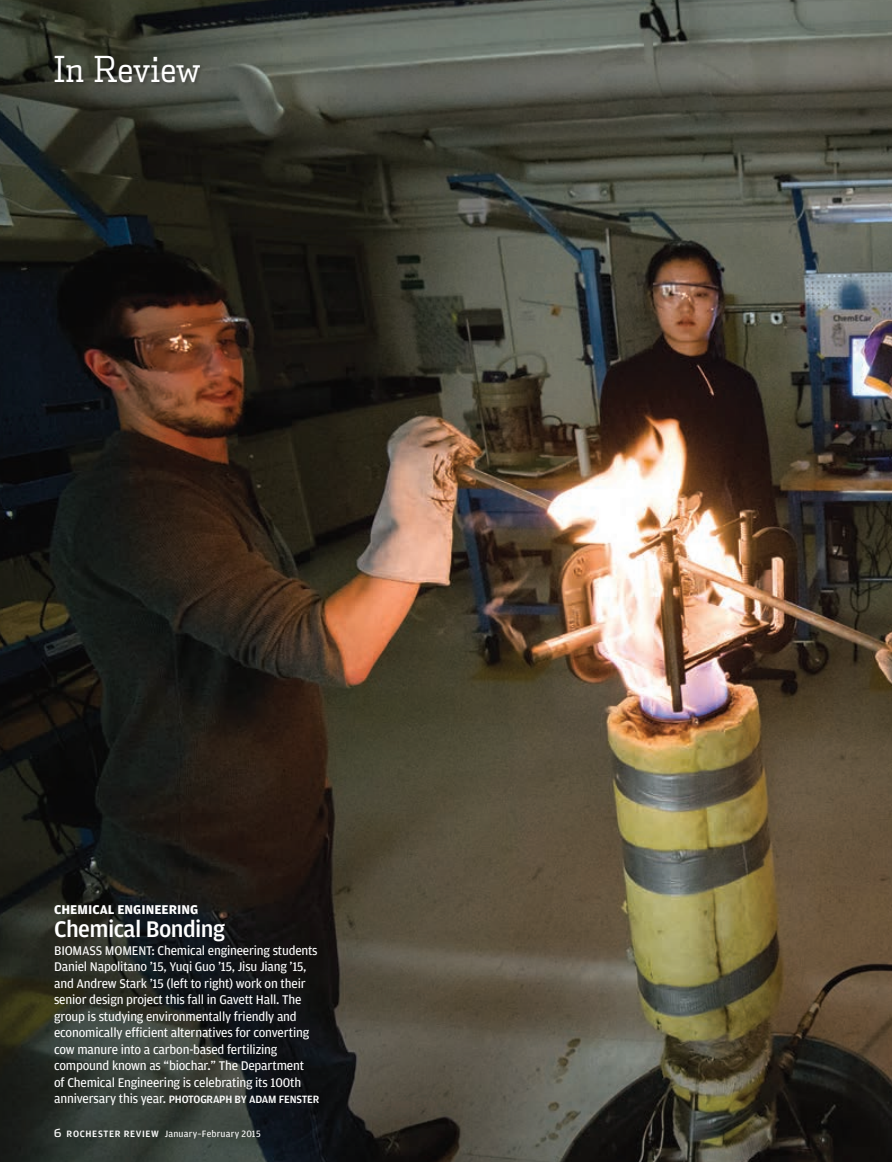
<style>
.page{position:relative;width:892px;height:1162px;background:#fff}
.page>*{position:absolute;margin:0;border:0;box-sizing:border-box;transform-origin:0 0}
.t1{font:300 36px "Dispatch Cond";letter-spacing:-.005em;color:#fff}
.t2{font:500 24px "Amplitude";letter-spacing:-.025em;color:#fff}
.t3{font:700 13.5px "Amplitude";color:#fff}
.t4{font:13.35px/16.5px "Amplitude";letter-spacing:-.015em;color:#fff}
.t5{font:500 11.25px "Amplitude";letter-spacing:-.015em;color:#fff}
.t6{font:9.75px "Amplitude";letter-spacing:.015em;color:#fff}
.s1{font-weight:400;font-size:13.35px}
.s2{font-family:"Dispatch";font-size:11.25px}
.s3{font-weight:500}
</style>
<div class="page">
<img style="left:0;top:0;width:891px;height:1161px">
<div style="left:54px;top:54px;width:152px;height:33px;background:#231f20;opacity:.4"></div>
<h1 class="t1" style="left:54px;top:47px;width:148px">In Review</h1>
<p class="t3" style="left:54px;top:901px;width:146px">CHEMICAL ENGINEERING</p>
<p class="t2" style="left:54px;top:915px;width:172px">Chemical Bonding</p>
<p class="t4" style="left:54px;top:941px;width:265px">BIOMASS MOMENT: Chemical engineering students Daniel Napolitano ’15, Yuqi Guo ’15, Jisu Jiang ’15, and Andrew Stark ’15 (left to right) work on their senior design project this fall in Gavett Hall. The group is studying environmentally friendly and economically efficient alternatives for converting cow manure into a carbon-based fertilizing compound known as “biochar.” The Department of Chemical Engineering is celebrating its 100th</p>
<p class="t5" style="left:54px;top:1093px;width:267px"><span class="s1">anniversary this year.</span> PHOTOGRAPH BY ADAM FENSTER</p>
<p class="t6" style="left:54px;top:1127px;width:208px"><span class="s2">6</span> <span class="s3">ROCHESTER REVIEW</span> January–February 2015</p>
</div>
